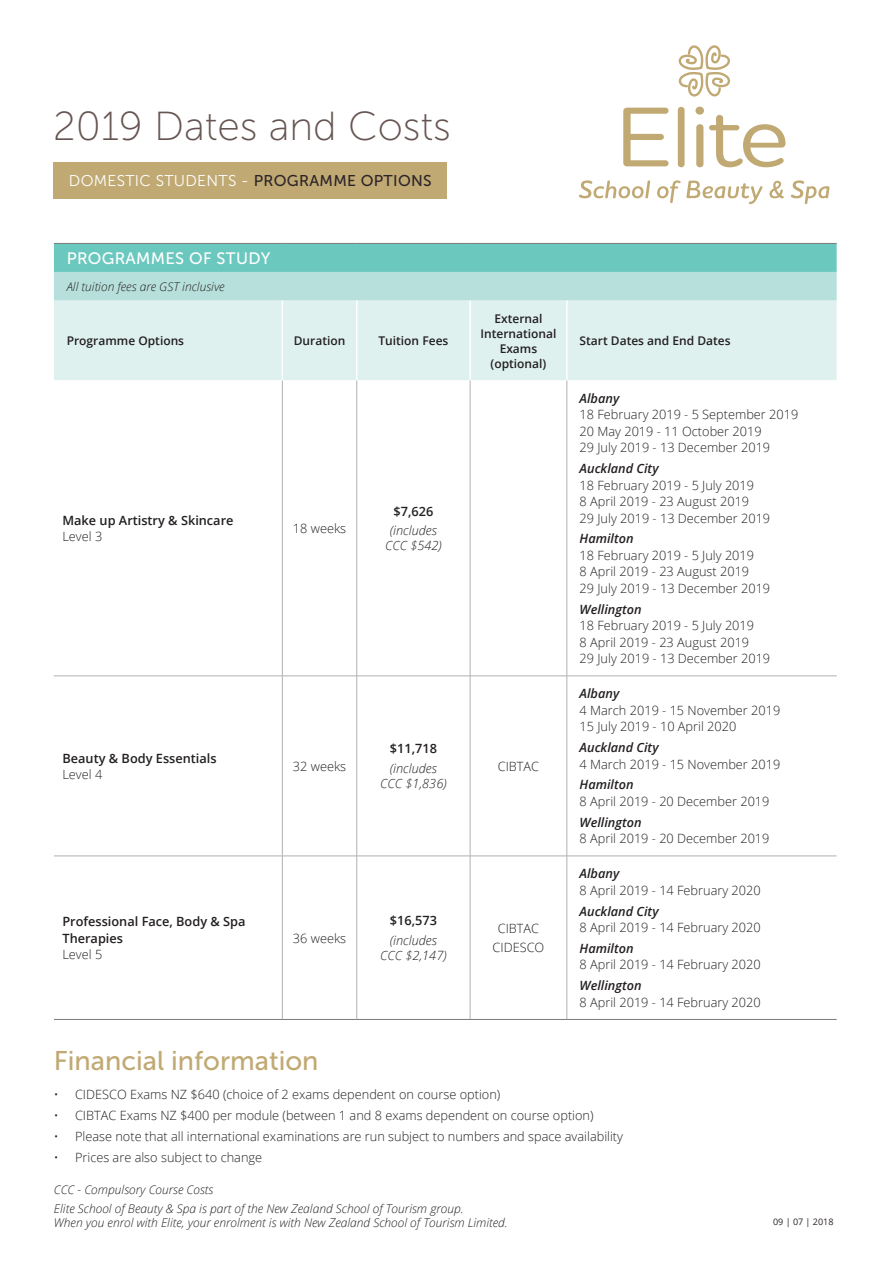
<style>
.page{position:relative;width:893px;height:1263px;background:#fff}
.page>*{position:absolute;margin:0;border:0;box-sizing:border-box;transform-origin:0 0}
.t1{font:40.5px "Museo Sans 100";color:#665451}
.t2{font:27px "Museo Sans 500";color:#c1a974}
.t3{font:16.5px "Museo Sans 500";letter-spacing:.02em;color:#fff}
.t4{font:15.6px "Museo Sans 300";letter-spacing:.02em;color:#fff}
.t5{font:300 12.75px/16.5px "Open Sans";color:#231f20}
.t6{font:600 12.75px/16.5px "Open Sans";color:#231f20}
.t7{font:italic 600 12.75px "Open Sans";color:#231f20}
.t8{font:italic 300 12.75px/15.3px "Open Sans";color:#231f20;text-align:center}
.t9{font:italic 300 12px/14.4px "Open Sans";color:#231f20}
.t10{font:600 12px/15px "Open Sans";color:#231f20;text-align:center}
.t11{font:9px "Open Sans";color:#2c2528}
.s1{font-family:"Museo Sans 500";color:#2c2528}
.s2{font-weight:300}
.s3{font-weight:600;font-style:italic}
</style>
<div class="page">
<svg style="left:54px;top:244px;width:783px;height:57px;background:#92d4cd"></svg>
<div style="left:54px;top:301px;width:783px;height:79px;background:#dff1ef"></div>
<svg style="left:54px;top:380px;width:783px;height:639px"></svg>
<hr style="left:282px;top:380px;width:1px;height:296px;background:#b0b0b0">
<hr style="left:356px;top:380px;width:1px;height:296px;background:#b0b0b0">
<hr style="left:567px;top:380px;width:1px;height:296px;background:#b0b0b0">
<hr style="left:54px;top:676px;width:228px;height:1px;background:#b0b0b0">
<hr style="left:282px;top:676px;width:75px;height:1px;background:#b0b0b0">
<hr style="left:282px;top:676px;width:1px;height:180px;background:#b0b0b0">
<hr style="left:357px;top:676px;width:113px;height:1px;background:#b0b0b0">
<hr style="left:356px;top:676px;width:1px;height:180px;background:#b0b0b0">
<hr style="left:470px;top:676px;width:97px;height:1px;background:#b0b0b0">
<hr style="left:567px;top:676px;width:270px;height:1px;background:#b0b0b0">
<hr style="left:567px;top:676px;width:1px;height:180px;background:#b0b0b0">
<hr style="left:54px;top:856px;width:228px;height:1px;background:#b0b0b0">
<hr style="left:282px;top:856px;width:75px;height:1px;background:#b0b0b0">
<hr style="left:282px;top:856px;width:1px;height:163px;background:#b0b0b0">
<hr style="left:357px;top:856px;width:113px;height:1px;background:#b0b0b0">
<hr style="left:356px;top:856px;width:1px;height:163px;background:#b0b0b0">
<hr style="left:470px;top:856px;width:97px;height:1px;background:#b0b0b0">
<hr style="left:567px;top:856px;width:270px;height:1px;background:#b0b0b0">
<hr style="left:567px;top:856px;width:1px;height:163px;background:#b0b0b0">
<hr style="left:282px;top:301px;width:1px;height:79px;background:#fff">
<hr style="left:356px;top:301px;width:1px;height:79px;background:#fff">
<hr style="left:470px;top:380px;width:1px;height:296px;background:#b0b0b0">
<hr style="left:470px;top:676px;width:1px;height:180px;background:#b0b0b0">
<hr style="left:470px;top:856px;width:1px;height:163px;background:#b0b0b0">
<hr style="left:469px;top:301px;width:2px;height:79px;background:#fff">
<hr style="left:566px;top:301px;width:2px;height:79px;background:#fff">
<hr style="left:54px;top:1019px;width:228px;height:1px;background:#7b7b7b">
<hr style="left:282px;top:1019px;width:75px;height:1px;background:#7b7b7b">
<hr style="left:357px;top:1019px;width:113px;height:1px;background:#7b7b7b">
<hr style="left:470px;top:1019px;width:97px;height:1px;background:#7b7b7b">
<hr style="left:567px;top:1019px;width:270px;height:1px;background:#7b7b7b">
<hr style="left:54px;top:243px;width:228px;height:1px;background:#7b7b7b">
<hr style="left:282px;top:243px;width:75px;height:1px;background:#7b7b7b">
<hr style="left:357px;top:243px;width:113px;height:1px;background:#7b7b7b">
<hr style="left:470px;top:243px;width:97px;height:1px;background:#7b7b7b">
<hr style="left:567px;top:243px;width:270px;height:1px;background:#7b7b7b">
<div style="left:53px;top:162px;width:394px;height:36px;background:#c1a974"></div>
<svg style="left:579px;top:180px;width:250px;height:24px"></svg>
<svg style="left:678px;top:45px;width:53px;height:52px"></svg>
<svg style="left:623px;top:107px;width:162px;height:60px"></svg>
<p class="t1" style="left:53px;top:105px;width:399px">2019 Dates and Costs</p>
<p class="t4" style="left:69px;top:173px;width:364px">DOMESTIC STUDENTS - <span class="s1">PROGRAMME OPTIONS</span></p>
<p class="t3" style="left:67px;top:249px;width:205px">PROGRAMMES OF STUDY</p>
<p class="t9" style="left:67px;top:279px;width:159px">All tuition fees are GST inclusive</p>
<p class="t10" style="left:67px;top:333px;width:119px">Programme Options</p>
<p class="t10" style="left:294px;top:333px;width:53px">Duration</p>
<p class="t10" style="left:378px;top:333px;width:71px">Tuition Fees</p>
<p class="t10" style="left:480px;top:310px;width:77px">External<br>International<br>Exams (optional)</p>
<p class="t6" style="left:62px;top:512px;width:173px">Make up Artistry &amp; Skincare<br><span class="s2">Level 3</span></p>
<p class="t5" style="left:293px;top:520px;width:55px">18 weeks</p>
<p class="t6" style="left:394px;top:502px;width:41px">$7,626</p>
<p class="t8" style="left:385px;top:522px;width:58px">(includes<br>CCC $542)</p>
<p class="t6" style="left:62px;top:749px;width:156px">Beauty &amp; Body Essentials<br><span class="s2">Level 4</span></p>
<p class="t5" style="left:293px;top:757px;width:55px">32 weeks</p>
<p class="t6" style="left:390px;top:740px;width:49px">$11,718</p>
<p class="t8" style="left:380px;top:760px;width:68px">(includes<br>CCC $1,836)</p>
<p class="t5" style="left:498px;top:757px;width:43px">CIBTAC</p>
<p class="t6" style="left:62px;top:913px;width:185px">Professional Face, Body &amp; Spa<br>Therapies<br><span class="s2">Level 5</span></p>
<p class="t5" style="left:293px;top:929px;width:55px">36 weeks</p>
<p class="t6" style="left:390px;top:912px;width:49px">$16,573</p>
<p class="t8" style="left:380px;top:932px;width:68px">(includes<br>CCC $2,147)</p>
<p class="t5" style="left:498px;top:919px;width:43px">CIBTAC</p>
<p class="t5" style="left:493px;top:939px;width:53px">CIDESCO</p>
<p class="t10" style="left:580px;top:333px;width:152px">Start Dates and End Dates</p>
<p class="t7" style="left:580px;top:389px;width:41px">Albany</p>
<p class="t5" style="left:580px;top:406px;width:220px">18 February 2019 - 5 September 2019</p>
<p class="t5" style="left:580px;top:423px;width:184px">20 May 2019 - 11 October 2019</p>
<p class="t5" style="left:580px;top:439px;width:192px">29 July 2019 - 13 December 2019</p>
<p class="t5" style="left:580px;top:460px;width:176px"><span class="s3">Auckland City<br></span>18 February 2019 - 5 July 2019</p>
<p class="t5" style="left:580px;top:493px;width:171px">8 April 2019 - 23 August 2019</p>
<p class="t5" style="left:580px;top:509px;width:192px">29 July 2019 - 13 December 2019</p>
<p class="t7" style="left:580px;top:530px;width:56px">Hamilton</p>
<p class="t5" style="left:580px;top:547px;width:176px">18 February 2019 - 5 July 2019</p>
<p class="t5" style="left:580px;top:563px;width:171px">8 April 2019 - 23 August 2019</p>
<p class="t5" style="left:580px;top:580px;width:192px">29 July 2019 - 13 December 2019</p>
<p class="t7" style="left:580px;top:600px;width:64px">Wellington</p>
<p class="t5" style="left:580px;top:617px;width:176px">18 February 2019 - 5 July 2019</p>
<p class="t5" style="left:580px;top:633px;width:171px">8 April 2019 - 23 August 2019</p>
<p class="t5" style="left:580px;top:650px;width:192px">29 July 2019 - 13 December 2019</p>
<p class="t7" style="left:580px;top:685px;width:41px">Albany</p>
<p class="t5" style="left:580px;top:702px;width:202px">4 March 2019 - 15 November 2019</p>
<p class="t5" style="left:580px;top:718px;width:158px">15 July 2019 - 10 April 2020</p>
<p class="t7" style="left:580px;top:739px;width:80px">Auckland City</p>
<p class="t5" style="left:580px;top:755px;width:202px">4 March 2019 - 15 November 2019</p>
<p class="t7" style="left:580px;top:776px;width:56px">Hamilton</p>
<p class="t5" style="left:580px;top:793px;width:191px">8 April 2019 - 20 December 2019</p>
<p class="t7" style="left:580px;top:813px;width:64px">Wellington</p>
<p class="t5" style="left:580px;top:830px;width:191px">8 April 2019 - 20 December 2019</p>
<p class="t7" style="left:580px;top:865px;width:41px">Albany</p>
<p class="t5" style="left:580px;top:882px;width:183px">8 April 2019 - 14 February 2020</p>
<p class="t7" style="left:580px;top:902px;width:80px">Auckland City</p>
<p class="t5" style="left:580px;top:919px;width:183px">8 April 2019 - 14 February 2020</p>
<p class="t7" style="left:580px;top:939px;width:56px">Hamilton</p>
<p class="t5" style="left:580px;top:956px;width:183px">8 April 2019 - 14 February 2020</p>
<p class="t7" style="left:580px;top:977px;width:64px">Wellington</p>
<p class="t5" style="left:580px;top:993px;width:183px">8 April 2019 - 14 February 2020</p>
<p class="t2" style="left:54px;top:1046px;width:266px">Financial information</p>
<p class="t5" style="left:54px;top:1086px;width:448px">• CIDESCO Exams NZ $640 (choice of 2 exams dependent on course option)</p>
<p class="t5" style="left:54px;top:1107px;width:541px">• CIBTAC Exams NZ $400 per module (between 1 and 8 exams dependent on course option)</p>
<p class="t5" style="left:54px;top:1128px;width:571px">• Please note that all international examinations are run subject to numbers and space availability</p>
<p class="t5" style="left:54px;top:1149px;width:210px">• Prices are also subject to change</p>
<p class="t9" style="left:54px;top:1182px;width:161px">CCC - Compulsory Course Costs</p>
<p class="t9" style="left:54px;top:1201px;width:455px">Elite School of Beauty &amp; Spa is part of the New Zealand School of Tourism group.<br>When you enrol with Elite, your enrolment is with New Zealand School of Tourism Limited.</p>
<p class="t11" style="left:773px;top:1216px;width:62px">09 | 07 | 2018</p>
</div>
